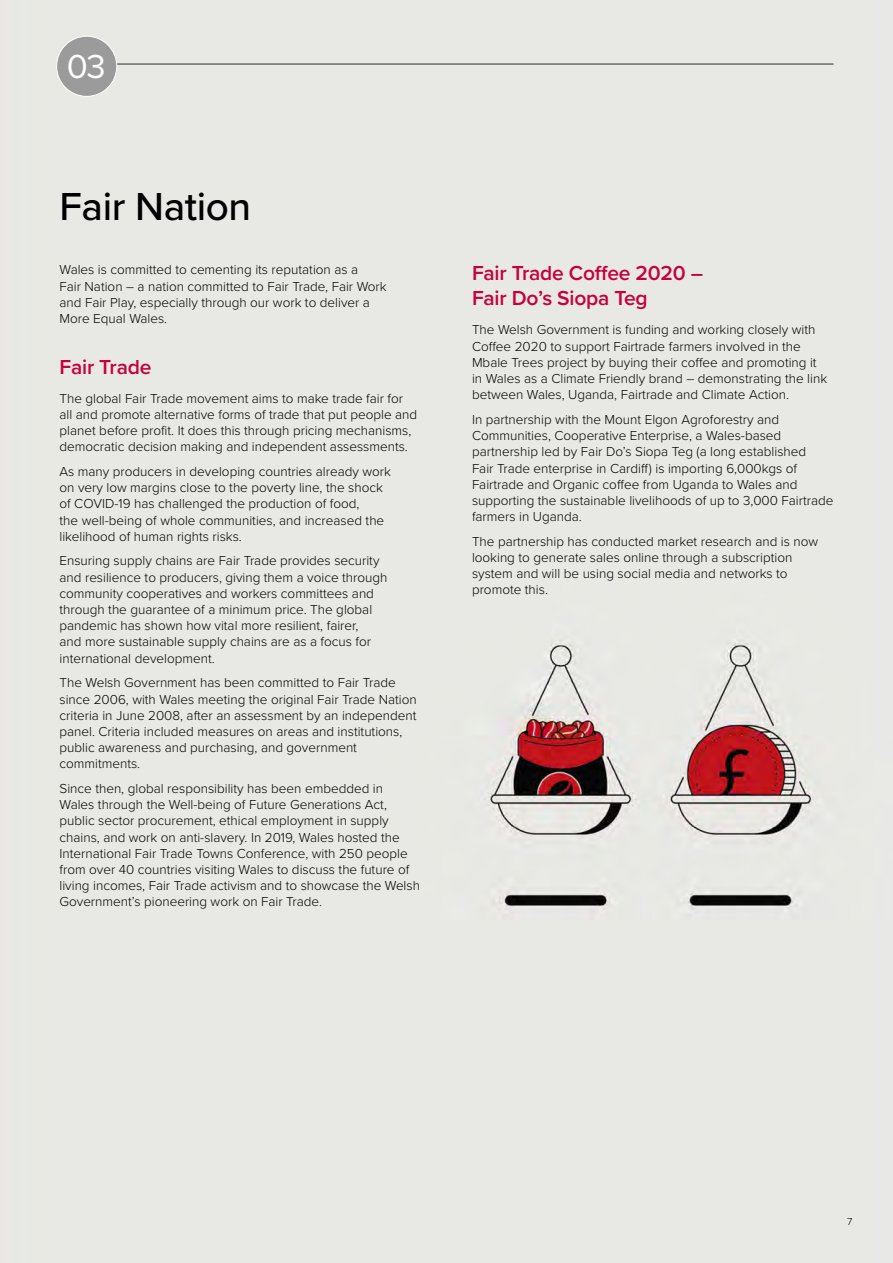
<style>
.page{position:relative;width:893px;height:1263px;background:#e8e9e4}
.page>*{position:absolute;margin:0;border:0;box-sizing:border-box;transform-origin:0 0}
.Intro_Big_Black{font:500 40.5px "Proxima Nova";letter-spacing:-.01em;color:#000}
.Intro_Big_White{font:34.5px "Proxima Nova";color:#fff}
.Red_sub_head{font:600 21px/25.2px "Proxima Nova";letter-spacing:-.01em;color:#c40040}
.VG_Body_Black{font:300 13.5px/16.2px "Proxima Nova";color:#000}
.Intro_Big_Black-2{font:300 10.5px "Proxima Nova";color:#000}
</style>
<div class="page">
<hr style="left:61px;top:64px;width:772px;height:1px;background:#9c9b9b">
<div style="left:57px;top:36px;width:60px;height:60px;background:#9c9b9b;border-radius:50%"></div>
<div style="left:56px;top:36px;width:61px;height:61px;border:1px solid #fff;border-radius:50%"></div>
<h1 class="Intro_Big_White" style="left:67px;top:41px;width:40px">03</h1>
<h1 class="Intro_Big_Black" style="left:60px;top:176px;width:193px">Fair Nation</h1>
<p class="VG_Body_Black" style="left:60px;top:261px;width:329px">Wales is committed to cementing its reputation as a<br>Fair Nation – a nation committed to Fair Trade, Fair Work and Fair Play, especially through our work to deliver a More Equal Wales.</p>
<h2 class="Red_sub_head" style="left:60px;top:353px;width:93px">Fair Trade</h2>
<p class="VG_Body_Black" style="left:60px;top:389px;width:359px">The global Fair Trade movement aims to make trade fair for all and promote alternative forms of trade that put people and planet before profit. It does this through pricing mechanisms, democratic decision making and independent assessments.</p>
<p class="VG_Body_Black" style="left:60px;top:463px;width:333px">As many producers in developing countries already work on very low margins close to the poverty line, the shock of COVID-19 has challenged the production of food,<br>the well‑being of whole communities, and increased the likelihood of human rights risks.</p>
<p class="VG_Body_Black" style="left:60px;top:552px;width:329px">Ensuring supply chains are Fair Trade provides security and resilience to producers, giving them a voice through community cooperatives and workers committees and through the guarantee of a minimum price. The global pandemic has shown how vital more resilient, fairer,<br>and more sustainable supply chains are as a focus for international development.</p>
<p class="VG_Body_Black" style="left:60px;top:674px;width:359px">The Welsh Government has been committed to Fair Trade since 2006, with Wales meeting the original Fair Trade Nation criteria in June 2008, after an assessment by an independent panel. Criteria included measures on areas and institutions, public awareness and purchasing, and government commitments.</p>
<p class="VG_Body_Black" style="left:60px;top:780px;width:362px">Since then, global responsibility has been embedded in Wales through the Well-being of Future Generations Act, public sector procurement, ethical employment in supply chains, and work on anti-slavery. In 2019, Wales hosted the International Fair Trade Towns Conference, with 250 people from over 40 countries visiting Wales to discuss the future of living incomes, Fair Trade activism and to showcase the Welsh Government’s pioneering work on Fair Trade.</p>
<h2 class="Red_sub_head" style="left:472px;top:260px;width:233px">Fair Trade Coffee 2020 –<br>Fair Do’s Siopa Teg</h2>
<p class="VG_Body_Black" style="left:472px;top:321px;width:357px">The Welsh Government is funding and working closely with Coffee 2020 to support Fairtrade farmers involved in the Mbale Trees project by buying their coffee and promoting it in Wales as a Climate Friendly brand – demonstrating the link between Wales, Uganda, Fairtrade and Climate Action.</p>
<p class="VG_Body_Black" style="left:472px;top:411px;width:363px">In partnership with the Mount Elgon Agroforestry and Communities, Cooperative Enterprise, a Wales-based partnership led by Fair Do’s Siopa Teg (a long established<br>Fair Trade enterprise in Cardiff) is importing 6,000kgs of Fairtrade and Organic coffee from Uganda to Wales and supporting the sustainable livelihoods of up to 3,000 Fairtrade farmers in Uganda.</p>
<p class="VG_Body_Black" style="left:472px;top:532px;width:348px">The partnership has conducted market research and is now looking to generate sales online through a subscription system and will be using social media and networks to promote this.</p>
<h1 class="Intro_Big_Black-2" style="left:847px;top:1213px;width:7px">7</h1>
</div>
